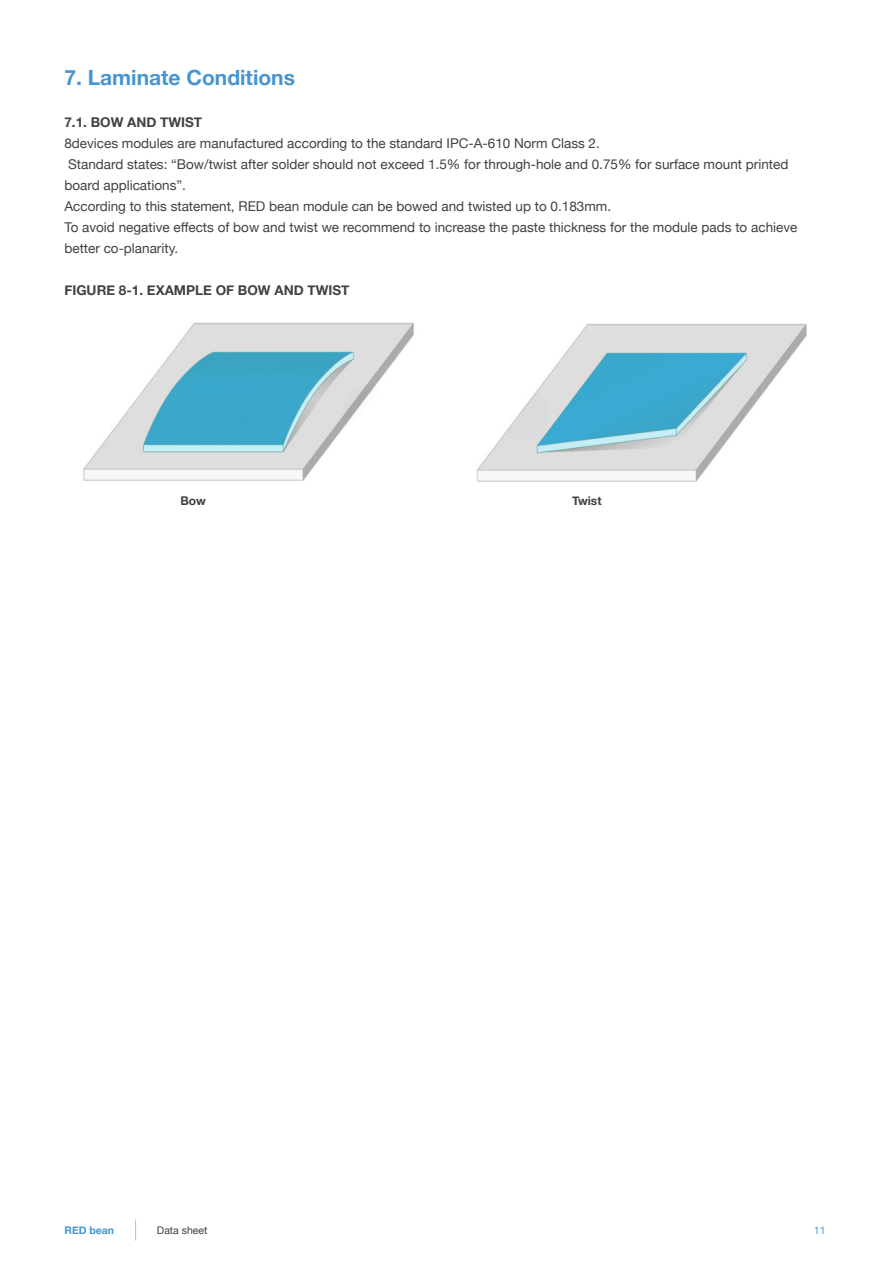
<style>
.page{position:relative;width:893px;height:1263px;background:#fff}
.page>*{position:absolute;margin:0;border:0;box-sizing:border-box;transform-origin:0 0}
.t1{font:700 21px "Helvetica Neue";color:#4695d1}
.t2{font:13.5px/21px "Helvetica Neue";color:#414042}
.t3{font:700 13.5px "Helvetica Neue";color:#414042}
.t4{font:700 12px "Helvetica Neue";color:#414042}
.t5{font:10.5px "Helvetica Neue";color:#414042}
.t6{font:700 10.5px "Helvetica Neue";color:#4695d1}
.t7{font:10.5px "Helvetica Neue";color:#4695d1}
</style>
<div class="page">
<svg style="left:135px;top:1219px;width:1px;height:21px"></svg>
<img style="left:83px;top:322px;width:331px;height:159px">
<img style="left:476px;top:324px;width:331px;height:158px">
<h1 class="t1" style="left:64px;top:61px;width:232px">7. Laminate Conditions</h1>
<p class="t3" style="left:64px;top:112px;width:139px">7.1. BOW AND TWIST</p>
<p class="t2" style="left:64px;top:134px;width:734px">8devices modules are manufactured according to the standard IPC-A-610 Norm Class 2.<br>Standard states: “Bow/twist after solder should not exceed 1.5% for through-hole and 0.75% for surface mount printed board applications”.<br>According to this statement, RED bean module can be bowed and twisted up to 0.183mm.<br>To avoid negative effects of bow and twist we recommend to increase the paste thickness for the module pads to achieve better co-planarity.</p>
<p class="t3" style="left:64px;top:280px;width:287px">FIGURE 8-1. EXAMPLE OF BOW AND TWIST</p>
<p class="t4" style="left:180px;top:492px;width:27px">Bow</p>
<p class="t4" style="left:572px;top:492px;width:31px">Twist</p>
<p class="t6" style="left:64px;top:1222px;width:51px">RED bean</p>
<p class="t5" style="left:157px;top:1222px;width:52px">Data sheet</p>
<p class="t7" style="left:814px;top:1222px;width:13px">11</p>
</div>
